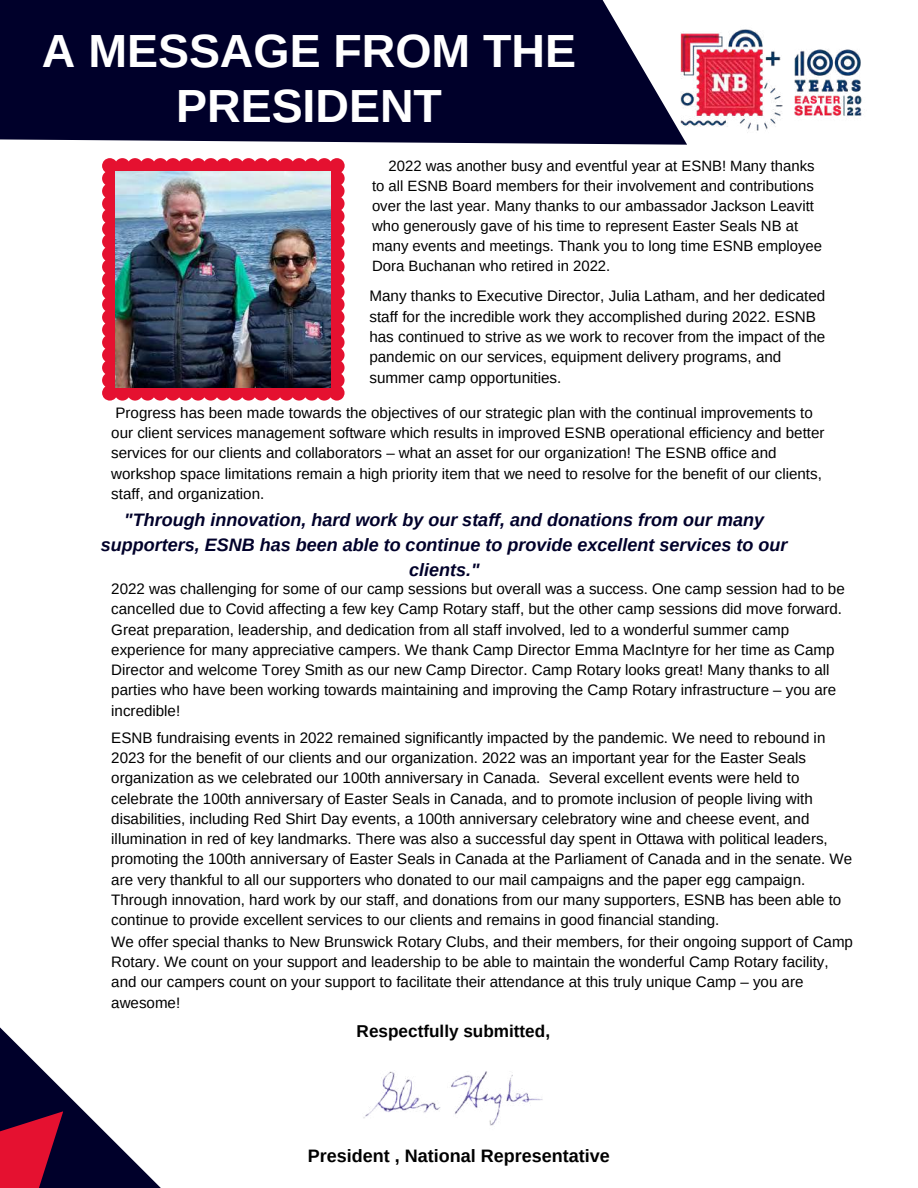
<style>
.page{position:relative;width:918px;height:1188px;background:#fff}
.page>*{position:absolute;margin:0;border:0;box-sizing:border-box;transform-origin:0 0}
.t1{font:700 46.5px/54.9px "Arimo";color:#fff;text-align:center}
.t2{font:italic 700 18px/24.8px "Arimo";color:#00002a;text-align:center}
.t3{font:700 18px "Arimo";color:#000}
.t4{font:700 17.1px "Arimo";color:#000}
.t5{font:15.3px/20.4px "Arimo";color:#000}
.t6{font:15.15px/20.2px "Arimo";color:#000}
.t7{font:14.85px/20px "Arimo";color:#000}
</style>
<div class="page">
<div style="left:0;top:0;width:644px;height:145px;background:#00002a"></div>
<svg style="left:0;top:1111px;width:63px;height:77px;background:#9a0b2e"></svg>
<svg style="left:102px;top:158px;width:243px;height:243px;background:#e22d48"></svg>
<img style="left:116px;top:172px;width:215px;height:215px">
<img style="left:363px;top:1071px;width:180px;height:55px">
<img style="left:644px;top:29px;width:218px;height:116px">
<h1 class="t1" style="left:42px;top:24px;width:536px">A MESSAGE FROM THE<br>PRESIDENT</h1>
<p class="t7" style="left:372px;top:156px;width:452px;text-indent:17px">2022 was another busy and eventful year at ESNB! Many thanks to all ESNB Board members for their involvement and contributions over the last year. Many thanks to our ambassador Jackson Leavitt who generously gave of his time to represent Easter Seals NB at many events and meetings. Thank you to long time ESNB employee Dora Buchanan who retired in 2022.</p>
<p class="t5" style="left:369px;top:286px;width:457px">Many thanks to Executive Director, Julia Latham, and her dedicated staff for the incredible work they accomplished during 2022. ESNB has continued to strive as we work to recover from the impact of the pandemic on our services, equipment delivery programs, and summer camp opportunities.</p>
<p class="t6" style="left:111px;top:403px;width:715px">Progress has been made towards the objectives of our strategic plan with the continual improvements to our client services management software which results in improved ESNB operational efficiency and better services for our clients and collaborators – what an asset for our organization! The ESNB office and workshop space limitations remain a high priority item that we need to resolve for the benefit of our clients, staff, and organization.</p>
<p class="t2" style="left:101px;top:508px;width:688px">"Through innovation, hard work by our staff, and donations from our many supporters, ESNB has been able to continue to provide excellent services to our clients."</p>
<p class="t6" style="left:111px;top:579px;width:735px">2022 was challenging for some of our camp sessions but overall was a success. One camp session had to be cancelled due to Covid affecting a few key Camp Rotary staff, but the other camp sessions did move forward.<br>Great preparation, leadership, and dedication from all staff involved, led to a wonderful summer camp experience for many appreciative campers. We thank Camp Director Emma MacIntyre for her time as Camp Director and welcome Torey Smith as our new Camp Director. Camp Rotary looks great! Many thanks to all parties who have been working towards maintaining and improving the Camp Rotary infrastructure – you are incredible!</p>
<p class="t6" style="left:111px;top:728px;width:743px">ESNB fundraising events in 2022 remained significantly impacted by the pandemic. We need to rebound in 2023 for the benefit of our clients and our organization. 2022 was an important year for the Easter Seals organization as we celebrated our 100th anniversary in Canada. Several excellent events were held to celebrate the 100th anniversary of Easter Seals in Canada, and to promote inclusion of people living with disabilities, including Red Shirt Day events, a 100th anniversary celebratory wine and cheese event, and illumination in red of key landmarks. There was also a successful day spent in Ottawa with political leaders, promoting the 100th anniversary of Easter Seals in Canada at the Parliament of Canada and in the senate. We are very thankful to all our supporters who donated to our mail campaigns and the paper egg campaign.<br>Through innovation, hard work by our staff, and donations from our many supporters, ESNB has been able to continue to provide excellent services to our clients and remains in good financial standing.</p>
<p class="t6" style="left:111px;top:932px;width:743px">We offer special thanks to New Brunswick Rotary Clubs, and their members, for their ongoing support of Camp Rotary. We count on your support and leadership to be able to maintain the wonderful Camp Rotary facility, and our campers count on your support to facilitate their attendance at this truly unique Camp – you are awesome!</p>
<p class="t4" style="left:357px;top:1022px;width:195px">Respectfully submitted,</p>
<p class="t3" style="left:308px;top:1146px;width:303px">President , National Representative</p>
</div>
